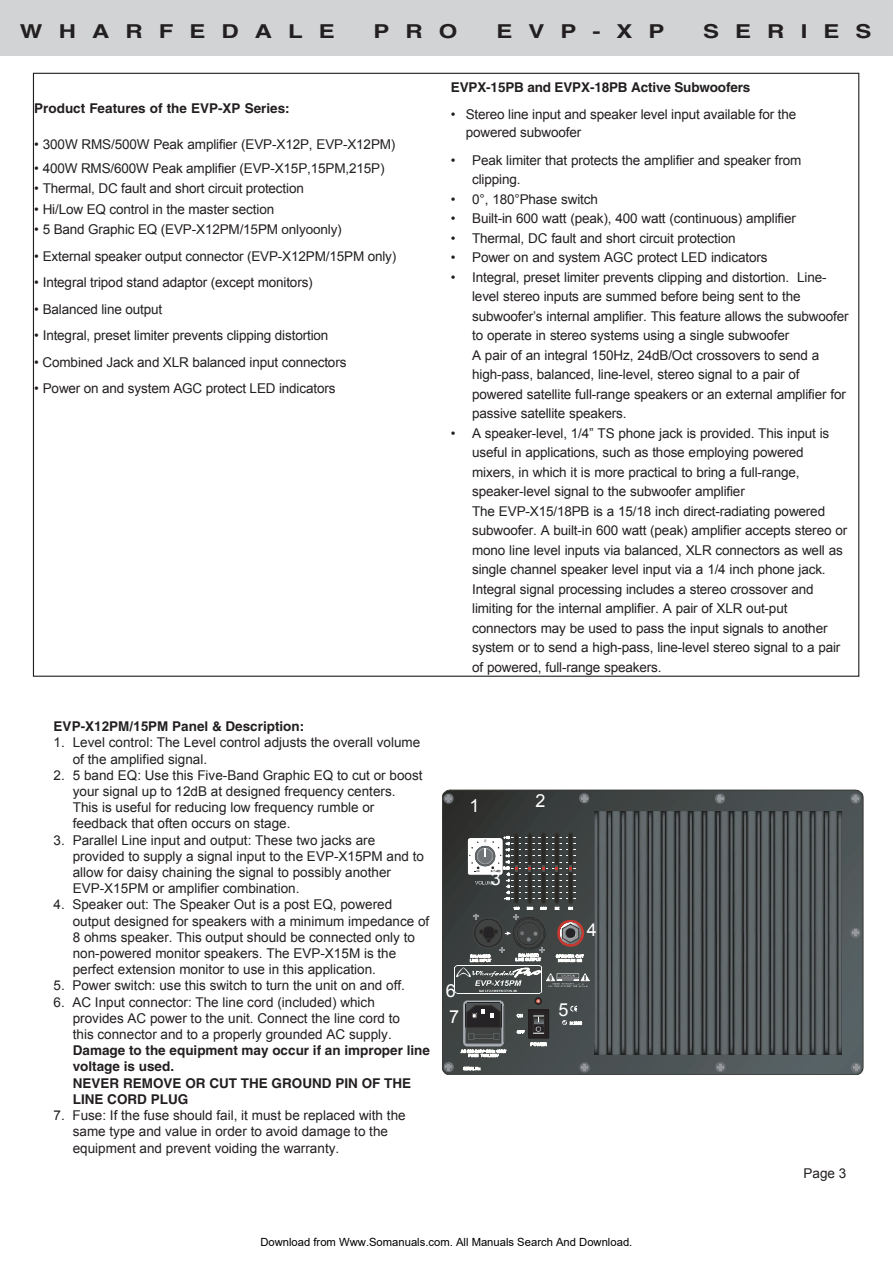
<style>
.page{position:relative;width:893px;height:1263px;background:#fff}
.page>*{position:absolute;margin:0;border:0;box-sizing:border-box;transform-origin:0 0}
.t1{font:700 19.2px "Helvetica";letter-spacing:.665em;color:#231f20;scale:1.25 1}
.t2{font:18px/25.8px "Arial";color:#fff}
.t3{font:13.5px/19.5px "Arial";letter-spacing:-.01em;color:#231f20}
.t4{font:700 13.5px/16.2px "Helvetica";color:#231f20}
.t5{font:11.25px "Arial";color:#000}
.s1{font-style:inherit}
.s2{font-family:"Arial"}
</style>
<div class="page">
<div style="left:0;top:0;width:892px;height:55px;background:#d1d3d4"></div>
<svg style="left:444px;top:790px;width:419px;height:285px;background:#474d4e"></svg>
<img style="left:643px;top:811px;width:198px;height:244px">
<svg style="left:662px;top:859px;width:201px;height:216px;background:#505658"></svg>
<svg style="left:714px;top:794px;width:11px;height:10px"></svg>
<svg style="left:850px;top:794px;width:10px;height:10px"></svg>
<svg style="left:442px;top:790px;width:201px;height:283px;background:#4d5151"></svg>
<h1 class="t1" style="left:20px;top:24px;width:253px">WHARFEDALE</h1>
<h1 class="t1" style="left:373px;top:24px;width:69px">PRO</h1>
<h1 class="t1" style="left:496px;top:24px;width:136px">EVP-XP</h1>
<h1 class="t1" style="left:703px;top:24px;width:136px">SERIES</h1>
<p class="t4" style="left:34px;top:101px;width:257px">Product Features of the EVP-XP Series:</p>
<p class="t3" style="left:34px;top:135px;width:363px">• 300W RMS/500W Peak amplifier (EVP-X12P, EVP-X12PM)</p>
<p class="t3" style="left:34px;top:159px;width:352px">• 400W RMS/600W Peak amplifier (EVP-X15P,15PM,215P)</p>
<p class="t3" style="left:34px;top:179px;width:271px">• Thermal, DC fault and short circuit protection</p>
<p class="t3" style="left:34px;top:200px;width:241px">• Hi/Low EQ control in the master section</p>
<p class="t3" style="left:34px;top:220px;width:309px">• 5 Band Graphic EQ (EVP-X1<span class="s1">2</span>PM<span class="s1">/15PM onlyoonly</span>)</p>
<p class="t3" style="left:34px;top:247px;width:363px">• External speaker output connector (EVP-X<span class="s1">12PM/15PM</span> only)</p>
<p class="t3" style="left:34px;top:273px;width:280px">• Integral tripod stand adaptor (except monitors)</p>
<p class="t3" style="left:34px;top:300px;width:129px">• Balanced line output</p>
<p class="t3" style="left:34px;top:326px;width:295px">• Integral, preset limiter prevents clipping distortion</p>
<p class="t3" style="left:34px;top:353px;width:314px">• Combined Jack and XLR balanced input connectors</p>
<p class="t3" style="left:34px;top:379px;width:303px">• Power on and system AGC protect LED indicators</p>
<p class="t4" style="left:451px;top:81px;width:301px">EVPX-15PB and EVPX-18PB Active Subwoofers</p>
<p class="t3" style="left:466px;top:105px;width:332px;line-height:18px;text-indent:-15px">• Stereo line input and speaker level input available for the powered subwoofer</p>
<p class="t3" style="left:472px;top:151px;width:331px;text-indent:-21px">• Peak limiter that protects the amplifier and speaker from clipping.</p>
<p class="t3" style="left:451px;top:189px;width:148px">• 0°, 180°Phase switch</p>
<p class="t3" style="left:451px;top:209px;width:346px">• Built-in 600 watt (peak), 400 watt (continuous) amplifier</p>
<p class="t3" style="left:451px;top:228px;width:286px">• Thermal, DC fault and short circuit protection</p>
<p class="t3" style="left:451px;top:248px;width:318px">• Power on and system AGC protect LED indicators</p>
<p class="t3" style="left:472px;top:267px;width:378px;text-indent:-21px">• Integral, preset limiter prevents clipping and distortion. Line&shy;level stereo inputs are summed before being sent to the subwoofer’s internal amplifier. This feature allows the subwoofer to operate in stereo systems using a single subwoofer<br>A pair of an integral 150Hz, 24dB/Oct crossovers to send a high-pass, balanced, line-level, stereo signal to a pair of powered satellite full-range speakers or an external amplifier for passive satellite speakers.</p>
<p class="t3" style="left:472px;top:423px;width:376px;text-indent:-21px">• A speaker-level, 1/4” TS phone jack is provided. This input is useful in applications, such as those employing powered mixers, in which it is more practical to bring a full-range, speaker-level signal to the subwoofer amplifier<br>The EVP-X15/18PB is a 15/18 inch direct-radiating powered subwoofer. A built-in 600 watt (peak) amplifier accepts stereo or mono line level inputs via balanced, XLR connectors as well as single channel speaker level input via a 1/4 inch phone jack.<br>Integral signal processing includes a stereo crossover and limiting for the internal amplifier. A pair of XLR out-put connectors may be used to pass the input signals to another system or to send a high-pass, line-level stereo signal to a pair of powered, full-range speakers.</p>
<p class="t4" style="left:54px;top:720px;width:252px">EVP-X1<span class="s2">2</span>PM<span class="s2">/15PM</span> Panel &amp; Description:</p>
<p class="t3" style="left:73px;top:735px;width:349px;line-height:16.2px;text-indent:-19px">1. Level control: The Level control adjusts the overall volume of the amplified signal.</p>
<p class="t3" style="left:73px;top:767px;width:351px;line-height:16.2px;text-indent:-19px">2. 5 band EQ: Use this Five-Band Graphic EQ to cut or boost your signal up to 12dB at designed frequency centers.<br>This is useful for reducing low frequency rumble or feedback that often occurs on stage.</p>
<p class="t3" style="left:73px;top:832px;width:353px;line-height:16.2px;text-indent:-19px">3. Parallel Line input and output: These two jacks are provided to supply a signal input to the EVP-X15PM and to allow for daisy chaining the signal to possibly another EVP-X15PM or amplifier combination.</p>
<p class="t3" style="left:73px;top:897px;width:358px;line-height:16.2px;text-indent:-19px">4. Speaker out: The Speaker Out is a post EQ, powered output designed for speakers with a minimum impedance of 8 ohms speaker. This output should be connected only to non-powered monitor speakers. The EVP-X15M is the perfect extension monitor to use in this application.</p>
<p class="t3" style="left:54px;top:976px;width:353px">5. Power switch: use this switch to turn the unit on and off.</p>
<p class="t3" style="left:73px;top:994px;width:329px;line-height:16.2px;text-indent:-19px">6. AC Input connector: The line cord (included) which provides AC power to the unit. Connect the line cord to this connector and to a properly grounded AC supply.</p>
<p class="t4" style="left:73px;top:1044px;width:359px">Damage to the equipment may occur if an improper line voltage is used.<br>NEVER REMOVE OR CUT THE GROUND PIN OF THE<br>LINE CORD PLUG</p>
<p class="t3" style="left:73px;top:1107px;width:334px;line-height:16.5px;text-indent:-19px">7. Fuse: If the fuse should fail, it must be replaced with the same type and value in order to avoid damage to the equipment and prevent voiding the warranty.</p>
<h2 class="t2" style="left:469px;top:793px;width:12px">1</h2>
<h2 class="t2" style="left:535px;top:788px;width:12px">2</h2>
<h2 class="t2" style="left:490px;top:866px;width:12px">3</h2>
<h2 class="t2" style="left:445px;top:978px;width:15px">6<br>7</h2>
<h2 class="t2" style="left:558px;top:997px;width:12px">5</h2>
<h2 class="t2" style="left:587px;top:917px;width:12px">4</h2>
<p class="t3" style="left:803px;top:1163px;width:44px">Page 3</p>
<p class="t5" style="left:260px;top:1235px;width:373px">Download from Www.Somanuals.com. All Manuals Search And Download.</p>
</div>
